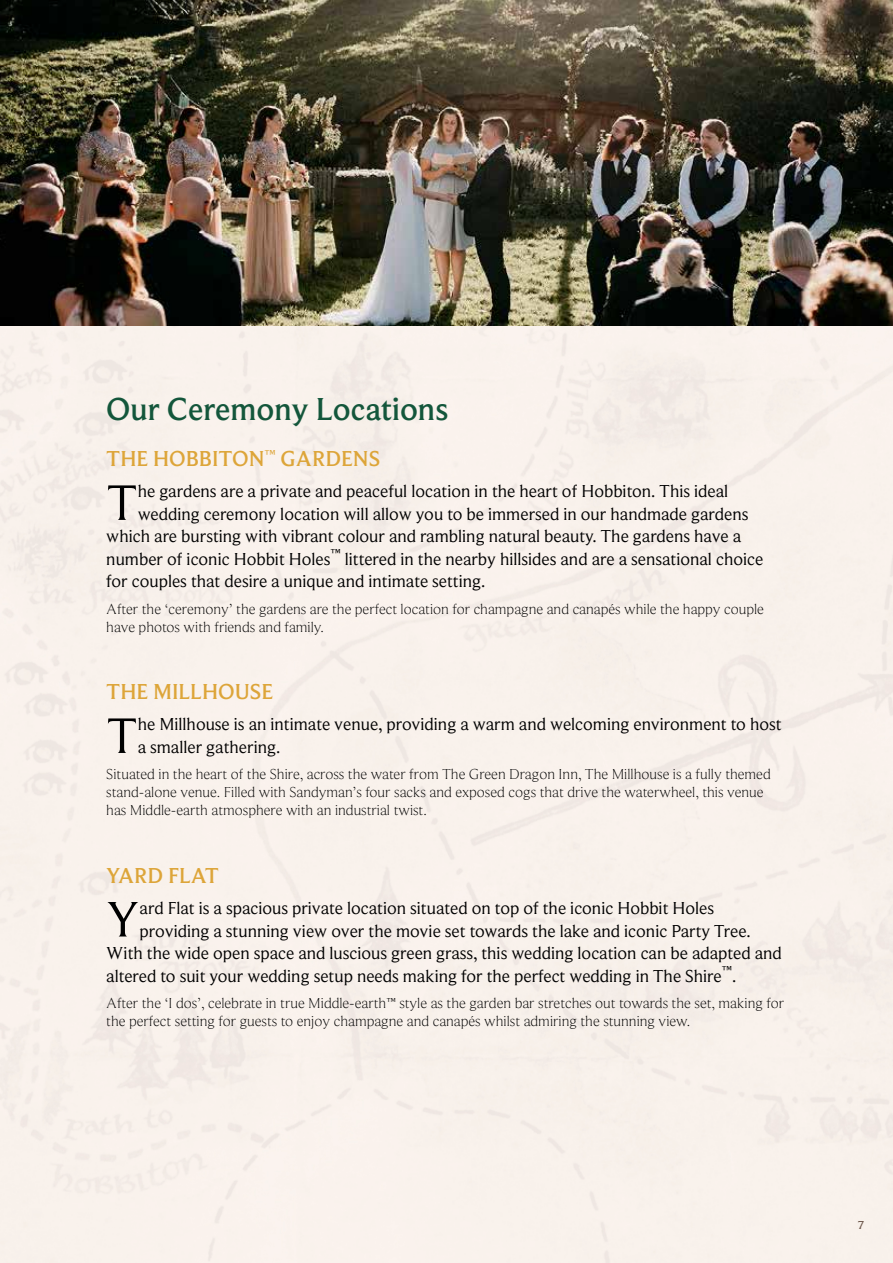
<style>
.page{position:relative;width:893px;height:1263px;background:#fff}
.page>*{position:absolute;margin:0;border:0;box-sizing:border-box;transform-origin:0 0}
.t1{font:51.75px "Beaufort Pro";color:#000}
.t2{font:500 33px "Beaufort Pro";color:#13563b}
.t3{font:500 22.5px "Beaufort Pro";color:#dda539}
.t4{font:18px/22.5px "Beaufort Pro";color:#000}
.t5{font:300 15px/18px "Beaufort Pro";color:#000}
.t6{font:500 12px "Beaufort Pro";color:#6f594d}
</style>
<div class="page">
<div style="left:0;top:325px;width:893px;height:938px;background:#f9f2ec"></div>
<img style="left:0;top:0;width:893px;height:325px">
<h2 class="t2" style="left:106px;top:391px;width:343px">Our Ceremony Locations</h2>
<p class="t3" style="left:106px;top:447px;width:276px">THE HOBBITON<sup>™</sup> GARDENS</p>
<h1 class="t1" style="left:106px;top:473px;width:33px">T</h1>
<p class="t4" style="left:138px;top:480px;width:592px">he gardens are a private and peaceful location in the heart of Hobbiton. This ideal</p>
<p class="t4" style="left:138px;top:503px;width:612px">wedding ceremony location will allow you to be immersed in our handmade gardens</p>
<p class="t4" style="left:106px;top:525px;width:636px">which are bursting with vibrant colour and rambling natural beauty. The gardens have a</p>
<p class="t4" style="left:106px;top:548px;width:658px">number of iconic Hobbit Holes<sup>™</sup> littered in the nearby hillsides and are a sensational choice</p>
<p class="t4" style="left:106px;top:570px;width:381px">for couples that desire a unique and intimate setting.</p>
<p class="t5" style="left:106px;top:600px;width:659px">After the ‘ceremony’ the gardens are the perfect location for champagne and canapés while the happy couple have photos with friends and family.</p>
<p class="t3" style="left:106px;top:680px;width:168px">THE MILLHOUSE</p>
<h1 class="t1" style="left:106px;top:706px;width:33px">T</h1>
<p class="t4" style="left:138px;top:713px;width:645px">he Millhouse is an intimate venue, providing a warm and welcoming environment to host a smaller gathering.</p>
<p class="t5" style="left:106px;top:766px;width:666px">Situated in the heart of the Shire, across the water from The Green Dragon Inn, The Millhouse is a fully themed stand-alone venue. Filled with Sandyman’s four sacks and exposed cogs that drive the waterwheel, this venue has Middle-earth atmosphere with an industrial twist.</p>
<p class="t3" style="left:106px;top:863px;width:114px">YARD FLAT</p>
<h1 class="t1" style="left:106px;top:890px;width:35px">Y</h1>
<p class="t4" style="left:140px;top:897px;width:576px">ard Flat is a spacious private location situated on top of the iconic Hobbit Holes</p>
<p class="t4" style="left:140px;top:919px;width:613px">providing a stunning view over the movie set towards the lake and iconic Party Tree.</p>
<p class="t4" style="left:106px;top:942px;width:677px">With the wide open space and luscious green grass, this wedding location can be adapted and</p>
<p class="t4" style="left:106px;top:964px;width:631px">altered to suit your wedding setup needs making for the perfect wedding in The Shire<sup>™</sup>.</p>
<p class="t5" style="left:106px;top:994px;width:679px">After the ‘I dos’, celebrate in true Middle-earth™ style as the garden bar stretches out towards the set, making for the perfect setting for guests to enjoy champagne and canapés whilst admiring the stunning view.</p>
<p class="t6" style="left:858px;top:1219px;width:8px">7</p>
</div>
